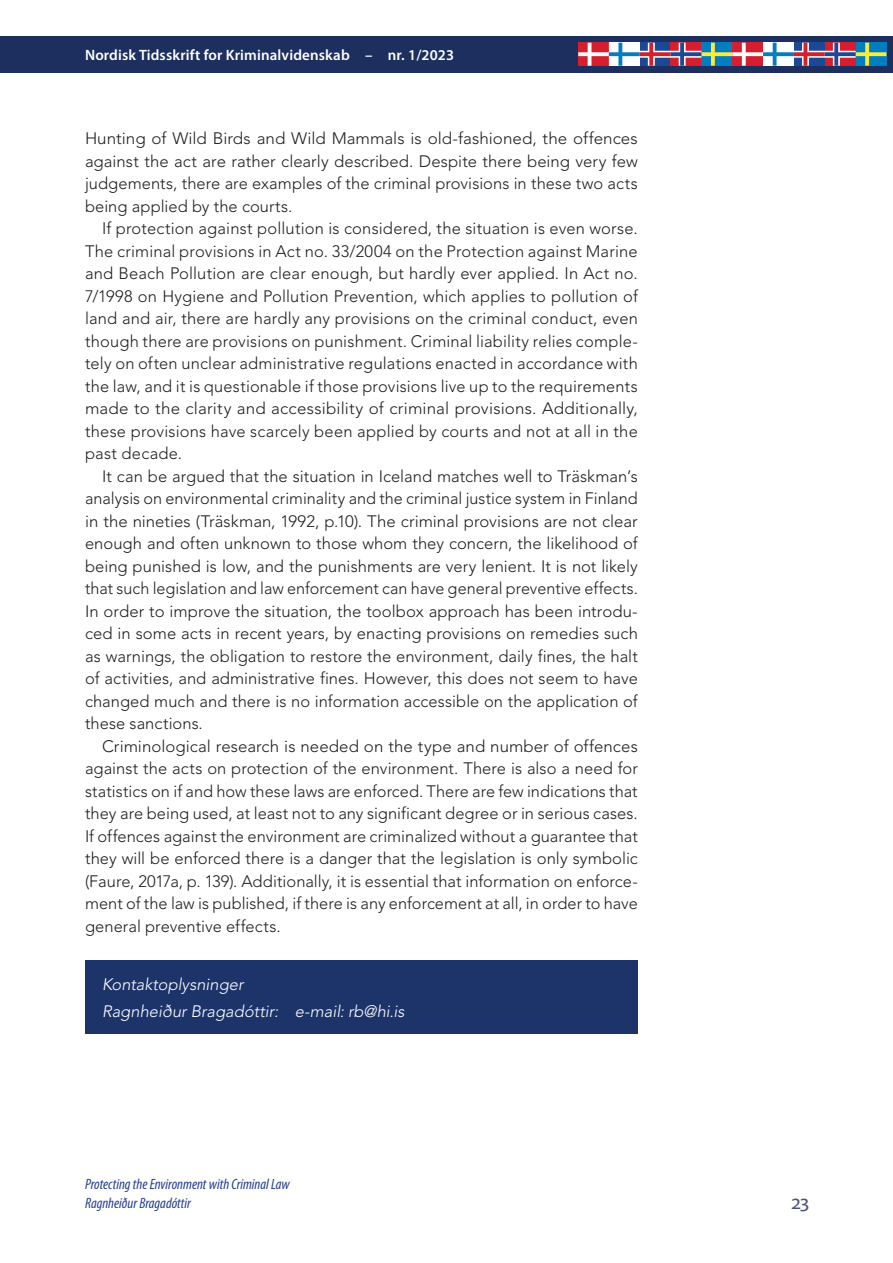
<style>
.page{position:relative;width:893px;height:1263px;background:#fff}
.page>*{position:absolute;margin:0;border:0;box-sizing:border-box;transform-origin:0 0}
.t1{font:21px "Myriad Pro";color:#4c5278}
.JS_Broedtekst_indryk{font:300 16.5px/22.5px "Avenir LT Std";letter-spacing:.005em;color:#231f20;text-align:justify}
.JS_Broedtekst_ul{font:300 16.5px/22.5px "Avenir LT Std";color:#231f20;text-align:justify}
.JS_forfattermail_afs{font:italic 300 16.5px "Avenir LT Std";color:#fff}
.t2{font:italic condensed 15px/19px "Myriad Pro";color:#253f8e}
.t3{font:600 15px "Myriad Pro";letter-spacing:.01em;color:#fff}
</style>
<div class="page">
<div style="left:0;top:36px;width:893px;height:36px;background:#1c2f5f"></div>
<svg style="left:578px;top:43px;width:308px;height:23px;background:#9a8196"></svg>
<div style="left:85px;top:960px;width:553px;height:74px;background:#1d346b"></div>
<p class="t3" style="left:85px;top:45px;width:371px">Nordisk Tidsskrift for Kriminalvidenskab – nr. 1/2023</p>
<p class="JS_Broedtekst_ul" style="left:85px;top:127px;width:554px">Hunting of Wild Birds and Wild Mammals is old-fashioned, the offences against the act are rather clearly described. Despite there being very few judgements, there are examples of the criminal provisions in these two acts being applied by the courts.</p>
<p class="JS_Broedtekst_indryk" style="left:85px;top:217px;width:554px;text-indent:17px">If protection against pollution is considered, the situation is even worse.<br>The criminal provisions in Act no. 33/2004 on the Protection against Marine and Beach Pollution are clear enough, but hardly ever applied. In Act no.<br>7/1998 on Hygiene and Pollution Prevention, which applies to pollution of land and air, there are hardly any provisions on the criminal conduct, even though there are provisions on punishment. Criminal liability relies comple&shy;tely on often unclear administrative regulations enacted in accordance with the law, and it is questionable if those provisions live up to the requirements made to the clarity and accessibility of criminal provisions. Additionally, these provisions have scarcely been applied by courts and not at all in the past decade.</p>
<p class="JS_Broedtekst_indryk" style="left:85px;top:465px;width:554px;text-indent:17px">It can be argued that the situation in Iceland matches well to Träskman’s analysis on environmental criminality and the criminal justice system in Finland in the nineties (Träskman, 1992, p.10). The criminal provisions are not clear enough and often unknown to those whom they concern, the likelihood of being punished is low, and the punishments are very lenient. It is not likely that such legislation and law enforcement can have general preventive effects.<br>In order to improve the situation, the toolbox approach has been introdu&shy;ced in some acts in recent years, by enacting provisions on remedies such as warnings, the obligation to restore the environment, daily fines, the halt of activities, and administrative fines. However, this does not seem to have changed much and there is no information accessible on the application of these sanctions.</p>
<p class="JS_Broedtekst_indryk" style="left:85px;top:735px;width:554px;text-indent:17px">Criminological research is needed on the type and number of offences against the acts on protection of the environment. There is also a need for statistics on if and how these laws are enforced. There are few indications that they are being used, at least not to any significant degree or in serious cases.<br>If offences against the environment are criminalized without a guarantee that they will be enforced there is a danger that the legislation is only symbolic (Faure, 2017a, p. 139). Additionally, it is essential that information on enforce&shy;ment of the law is published, if there is any enforcement at all, in order to have general preventive effects.</p>
<p class="JS_forfattermail_afs" style="left:102px;top:974px;width:143px">Kontaktoplysninger</p>
<p class="JS_forfattermail_afs" style="left:102px;top:1001px;width:304px">Ragnheiður Bragadóttir: e-mail: rb@hi.is</p>
<p class="t2" style="left:85px;top:1175px;width:206px">Protecting the Environment with Criminal Law<br>Ragnheiður Bragadóttir</p>
<p class="t1" style="left:791px;top:1189px;width:19px">23</p>
</div>
